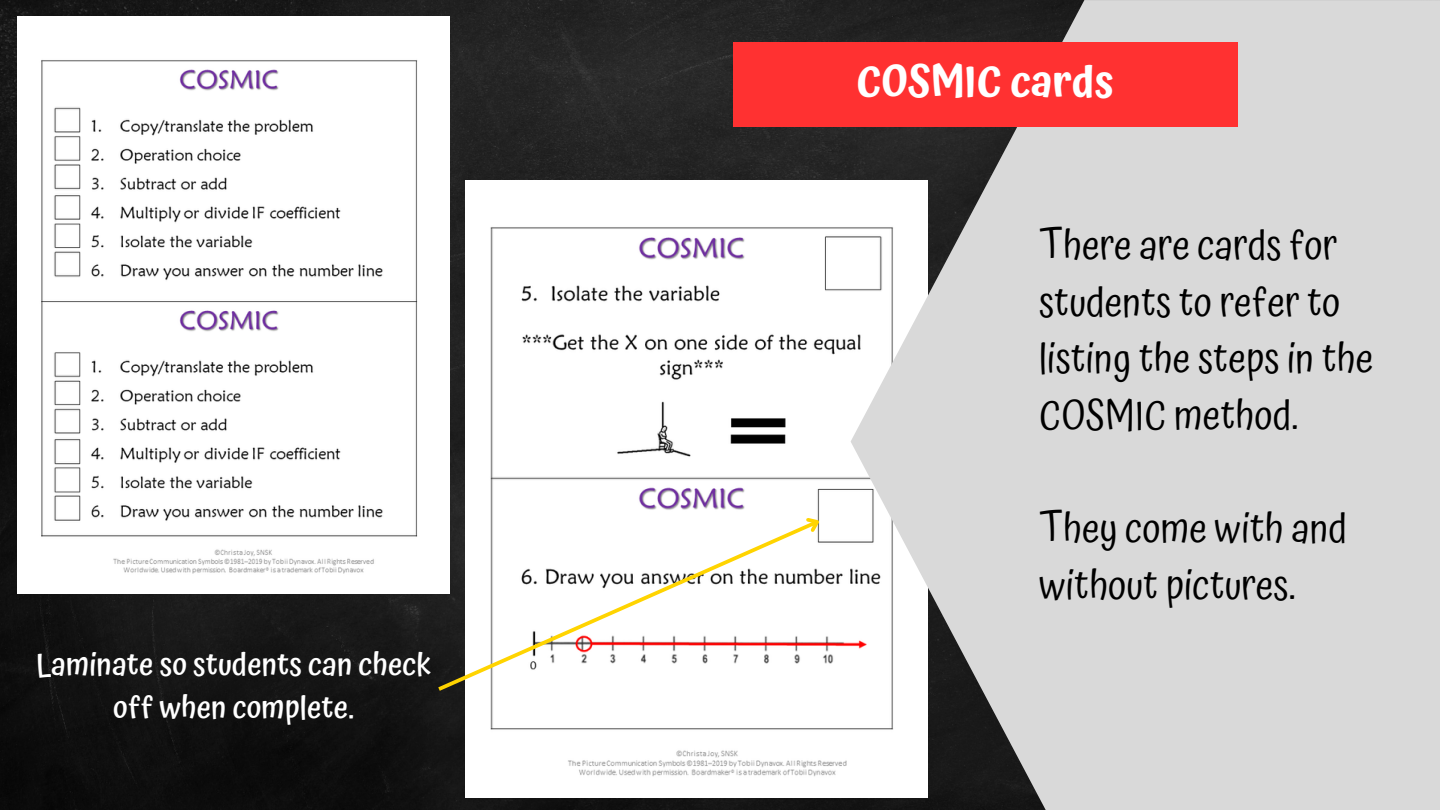
<style>
.page{position:relative;width:1440px;height:810px;background:#fff}
.page>*{position:absolute;margin:0;border:0;box-sizing:border-box;transform-origin:0 0}
.t1{font:600 42.5px "Atma";color:#fff}
.t2{font:40.62px/56.5px "Atma";color:#000}
.t3{font:500 31.25px/43px "Atma";color:#fff;text-align:center}
</style>
<div class="page">
<img style="left:0;top:0;width:851px;height:810px">
<img style="left:466px;top:181px;width:385px;height:617px">
<svg style="left:851px;top:0;width:589px;height:810px;background:#cdcccc"></svg>
<div style="left:733px;top:42px;width:505px;height:84px;background:#ff3131"></div>
<svg style="left:434px;top:517px;width:388px;height:177px"></svg>
<svg style="left:801px;top:509px;width:26px;height:28px"></svg>
<img style="left:17px;top:16px;width:432px;height:577px">
<p class="t3" style="left:36px;top:642px;width:397px">Laminate so students can check off when complete.</p>
<p class="t1" style="left:856px;top:56px;width:259px">COSMIC cards</p>
<p class="t2" style="left:1039px;top:217px;width:336px">There are cards for students to refer to listing the steps in the<br>COSMIC method.</p>
<p class="t2" style="left:1039px;top:500px;width:309px">They come with and without pictures.</p>
</div>
